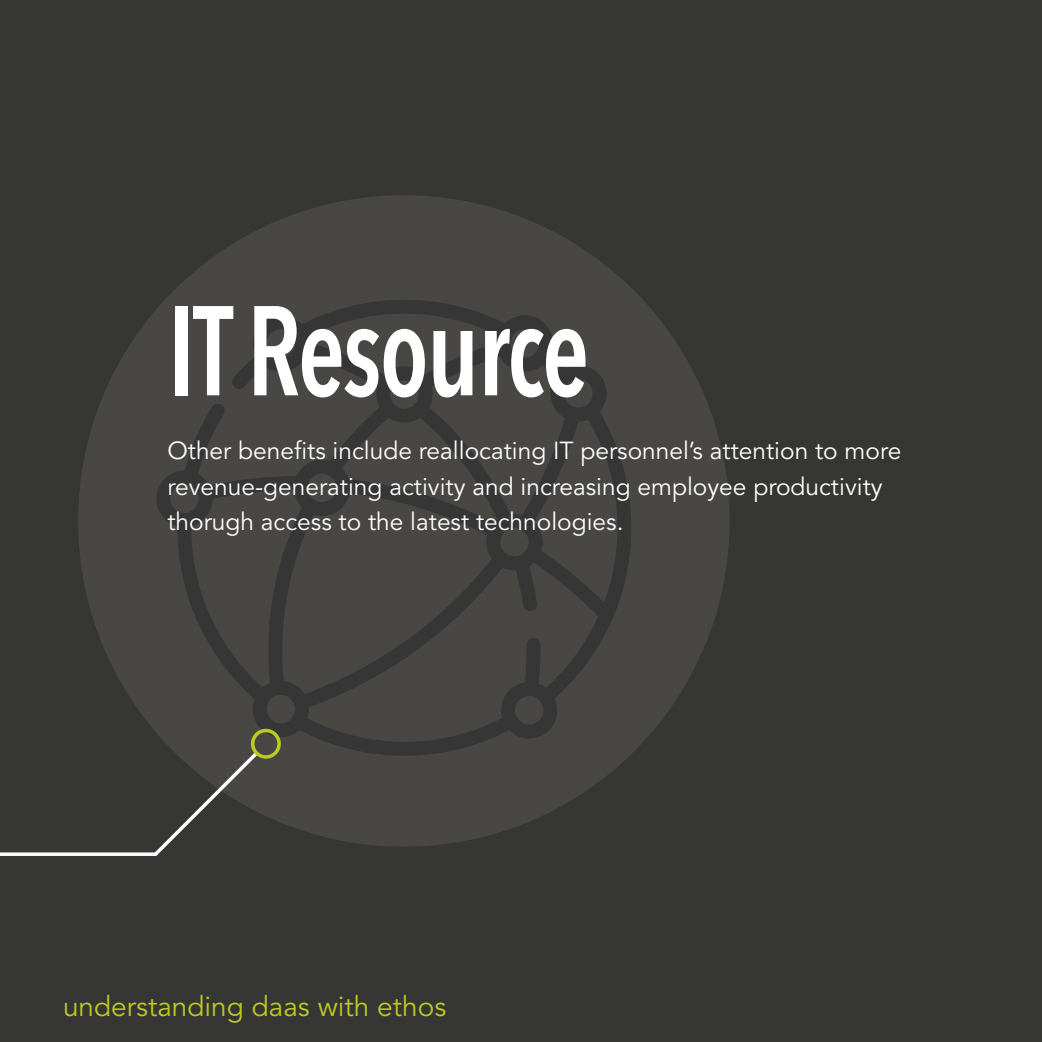
<style>
.page{position:relative;width:1042px;height:1042px;background:#363635}
.page>*{position:absolute;margin:0;border:0;box-sizing:border-box;transform-origin:0 0}
.t1{font:600 126px "Avenir Next Condensed";letter-spacing:-.02em;color:#fff;scale:.83 1}
.t2{font:28px "Avenir LT Std";color:#bdcb21}
.t3{font:24.5px/35px "Avenir LT Std";color:#fff}
</style>
<div class="page">
<div style="left:78px;top:195px;width:651px;height:651px;background:#484744;border-radius:50%"></div>
<svg style="left:0;top:852px;width:150px;height:4px"></svg>
<svg style="left:150px;top:293px;width:481px;height:563px"></svg>
<div style="left:251px;top:729px;width:30px;height:30px;border:4px solid #bdcb21;border-radius:50%"></div>
<h1 class="t1" style="left:167px;top:300px;width:509px">IT Resource</h1>
<p class="t3" style="left:167px;top:436px;width:735px">Other benefits include reallocating IT personnel’s attention to more revenue-generating activity and increasing employee productivity thorugh access to the latest technologies.</p>
<p class="t2" style="left:63px;top:995px;width:385px">understanding daas with ethos</p>
</div>
